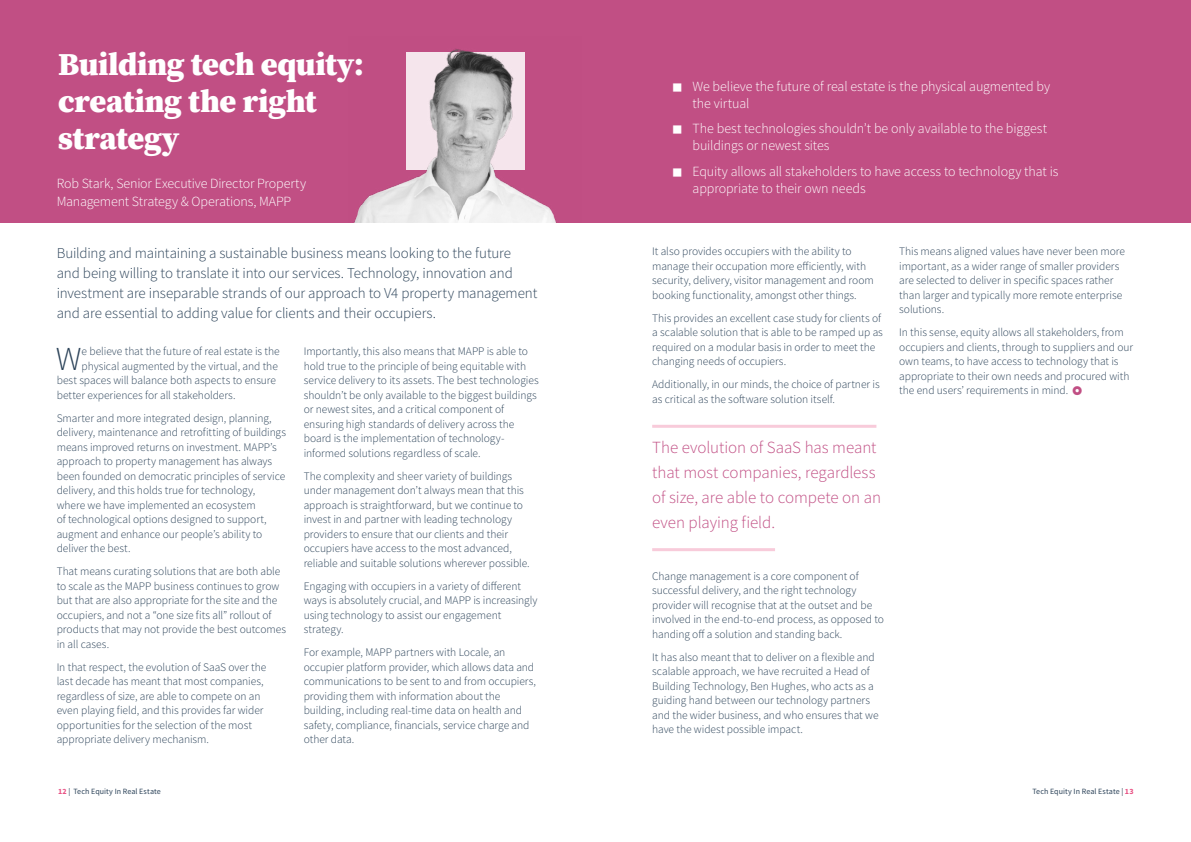
<style>
.page{position:relative;width:1191px;height:842px;background:#fff}
.page>*{position:absolute;margin:0;border:0;box-sizing:border-box;transform-origin:0 0}
.t1{font:33.5px "Source Sans Variable";color:#2c4359}
.t2{font:32px/37px "Source Serif Variable";letter-spacing:-.01em;color:#fff}
.t3{font:17px/25px "Source Sans Variable";letter-spacing:-.005em;color:#c14f84}
.t4{font:15px/20px "Source Sans Variable";letter-spacing:-.01em;color:#2c4359}
.t5{font:14px/17px "Source Sans Variable";letter-spacing:-.01em;color:#fff}
.t6{font:300 14px/18px "Source Sans Pro";letter-spacing:-.015em;color:#fff}
.t7{font:11.5px/14.5px "Source Sans Variable";letter-spacing:-.005em;color:#2c4359}
.t8{font:8px "Source Sans Pro";letter-spacing:.01em;color:#2c4359}
.s1{font-size:10px}
.s2{font-weight:700;color:#e85284}
</style>
<div class="page">
<div style="left:0;top:0;width:1191px;height:223px;background:#c14f84"></div>
<hr style="left:652px;top:425px;width:224px;height:3px;background:#f8cbda">
<hr style="left:652px;top:548px;width:123px;height:3px;background:#f8cbda">
<img style="left:354px;top:48px;width:203px;height:175px">
<h2 class="t2" style="left:58px;top:46px;width:307px">Building tech equity: creating the right strategy</h2>
<p class="t6" style="left:57px;top:174px;width:251px">Rob Stark, Senior Executive Director Property<br>Management Strategy &amp; Operations, MAPP</p>
<p class="t4" style="left:57px;top:243px;width:482px">Building and maintaining a sustainable business means looking to the future and being willing to translate it into our services. Technology, innovation and investment are inseparable strands of our approach to V4 property management and are essential to adding value for clients and their occupiers.</p>
<h1 class="t1" style="left:56px;top:338px;width:27px">W</h1>
<p class="t7" style="left:82px;top:344px;width:200px">e believe that the future of real estate is the</p>
<p class="t7" style="left:304px;top:344px;width:236px">Importantly, this also means that MAPP is able to hold true to the principle of being equitable with service delivery to its assets. The best technologies shouldn’t be only available to the biggest buildings or newest sites, and a critical component of ensuring high standards of delivery across the board is the implementation of technology&shy;informed solutions regardless of scale.</p>
<p class="t7" style="left:304px;top:469px;width:227px">The complexity and sheer variety of buildings under management don’t always mean that this approach is straightforward, but we continue to invest in and partner with leading technology providers to ensure that our clients and their occupiers have access to the most advanced, reliable and suitable solutions wherever possible.</p>
<p class="t7" style="left:304px;top:579px;width:235px">Engaging with occupiers in a variety of different ways is absolutely crucial, and MAPP is increasingly using technology to assist our engagement strategy.</p>
<p class="t7" style="left:304px;top:645px;width:234px">For example, MAPP partners with Locale, an occupier platform provider, which allows data and communications to be sent to and from occupiers, providing them with information about the building, including real-time data on health and safety, compliance, financials, service charge and other data.</p>
<p class="t7" style="left:82px;top:359px;width:198px">physical augmented by the virtual, and the</p>
<p class="t7" style="left:57px;top:373px;width:221px">best spaces will balance both aspects to ensure</p>
<p class="t7" style="left:57px;top:388px;width:180px">better experiences for all stakeholders.</p>
<p class="t7" style="left:57px;top:411px;width:231px">Smarter and more integrated design, planning, delivery, maintenance and retrofitting of buildings means improved returns on investment. MAPP’s approach to property management has always been founded on democratic principles of service delivery, and this holds true for technology, where we have implemented an ecosystem<br>of technological options designed to support, augment and enhance our people’s ability to deliver the best.</p>
<p class="t7" style="left:57px;top:564px;width:231px">That means curating solutions that are both able to scale as the MAPP business continues to grow but that are also appropriate for the site and the occupiers, and not a “one size fits all” rollout of products that may not provide the best outcomes in all cases.</p>
<p class="t7" style="left:57px;top:660px;width:211px">In that respect, the evolution of SaaS over the last decade has meant that most companies, regardless of size, are able to compete on an even playing field, and this provides far wider opportunities for the selection of the most appropriate delivery mechanism.</p>
<p class="t5" style="left:692px;top:78px;width:359px;text-indent:-20px"><span class="s1">■</span> We believe the future of real estate is the physical augmented by the virtual</p>
<p class="t5" style="left:692px;top:120px;width:356px;text-indent:-20px"><span class="s1">■</span> The best technologies shouldn’t be only available to the biggest buildings or newest sites</p>
<p class="t5" style="left:692px;top:163px;width:367px;text-indent:-20px"><span class="s1">■</span> Equity allows all stakeholders to have access to technology that is appropriate to their own needs</p>
<p class="t5" style="left:692px;top:126px;width:353px;text-indent:-20px"><span class="s1">■</span> Nullam quis risus eget urna mollis ornare vel eu leo. Cras mattis consectetur purus sit amet fermentum.</p>
<p class="t5" style="left:692px;top:168px;width:335px;text-indent:-20px"><span class="s1">■</span> Aenean eu leo quam. Pellentesque ornare sem lacinia quam venenatis vestibulum. Integer posuere erat a ante.</p>
<p class="t7" style="left:652px;top:244px;width:223px">It also provides occupiers with the ability to manage their occupation more efficiently, with security, delivery, visitor management and room booking functionality, amongst other things.</p>
<p class="t7" style="left:652px;top:311px;width:232px">This provides an excellent case study for clients of a scalable solution that is able to be ramped up as required on a modular basis in order to meet the changing needs of occupiers.</p>
<p class="t7" style="left:652px;top:377px;width:229px">Additionally, in our minds, the choice of partner is as critical as the software solution itself.</p>
<h3 class="t3" style="left:652px;top:435px;width:230px">The evolution of SaaS has meant that most companies, regardless of size, are able to compete on an even playing field.</h3>
<p class="t7" style="left:652px;top:569px;width:233px">Change management is a core component of successful delivery, and the right technology provider will recognise that at the outset and be involved in the end-to-end process, as opposed to handing off a solution and standing back.</p>
<p class="t7" style="left:652px;top:650px;width:228px">It has also meant that to deliver on a flexible and scalable approach, we have recruited a Head of Building Technology, Ben Hughes, who acts as a guiding hand between our technology partners and the wider business, and who ensures that we have the widest possible impact.</p>
<p class="t7" style="left:899px;top:244px;width:227px">This means aligned values have never been more important, as a wider range of smaller providers are selected to deliver in specific spaces rather than larger and typically more remote enterprise solutions.</p>
<p class="t7" style="left:899px;top:325px;width:235px">In this sense, equity allows all stakeholders, from occupiers and clients, through to suppliers and our own teams, to have access to technology that is appropriate to their own needs and procured with the end users’ requirements in mind.</p>
<p class="t8" style="left:58px;top:787px;width:104px"><span class="s2">12</span> | Tech Equity In Real Estate</p>
<p class="t8" style="left:1032px;top:787px;width:103px">Tech Equity In Real Estate | <span class="s2">13</span></p>
</div>
